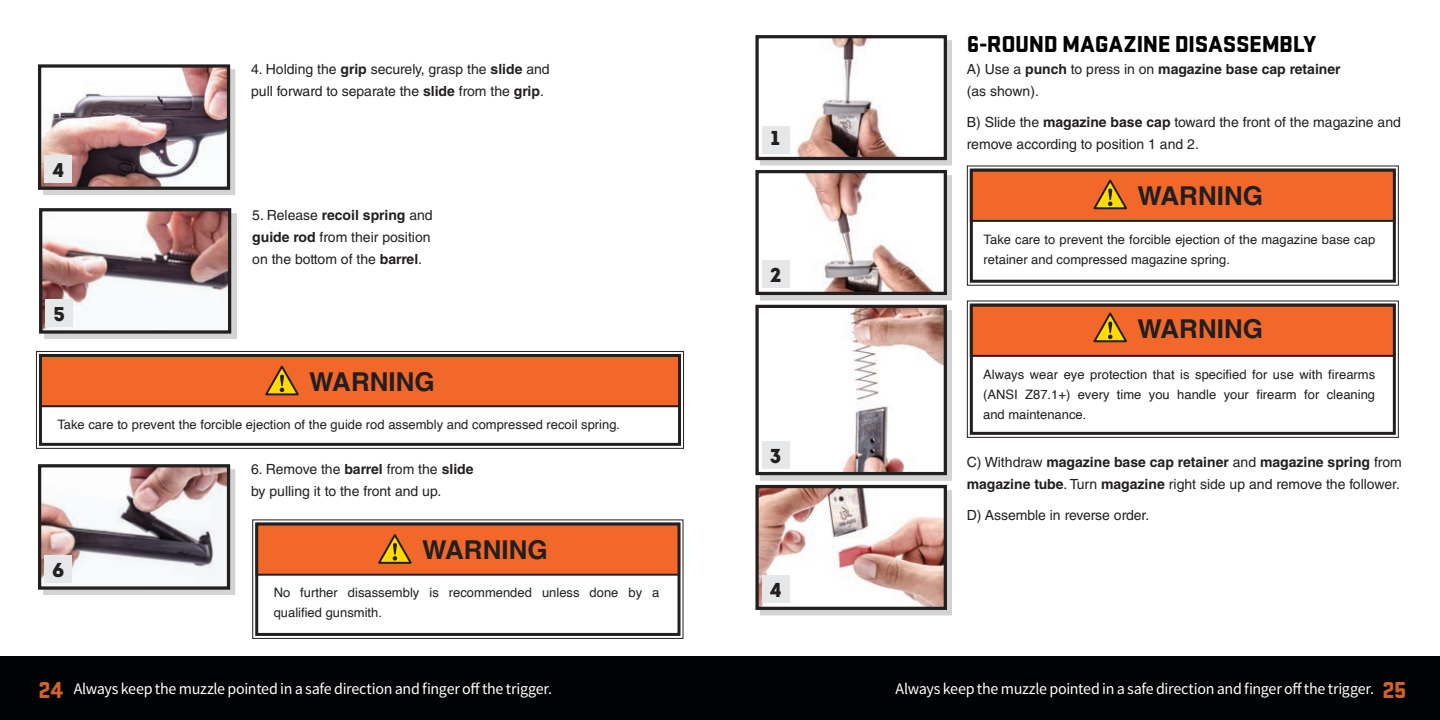
<style>
.page{position:relative;width:1440px;height:720px;background:#fff}
.page>*{position:absolute;margin:0;border:0;box-sizing:border-box;transform-origin:0 0}
.t1{font:700 26px "Helvetica LT Std";color:#231f20}
.t2{font:900 24px "Stratum 2";letter-spacing:-.02em;color:#010203}
.t3{font:20.2px "Intro";color:#231f20}
.t4{font:20px "Intro";color:#231f20}
.t5{font:16px "Source Sans Pro";letter-spacing:-.02em;color:#fff}
.t6{font:14px/22px "Helvetica LT Std";color:#231f20}
.t7{font:700 14px/22px "Helvetica LT Std";color:#231f20}
.t8{font:13px/20px "Helvetica";color:#231f20}
.s1{font-weight:700}
.s2{font-weight:400}
.s3{font-family:"Stratum 2";font-weight:900;font-size:24px;color:#d26027}
</style>
<div class="page">
<div style="left:0;top:657px;width:1440px;height:63px;background:#010203"></div>
<div style="left:43px;top:69px;width:192px;height:126px;background:#231f20;opacity:.2"></div>
<img style="left:42px;top:68px;width:184px;height:118px">
<div style="left:38px;top:64px;width:192px;height:126px;border:3px solid #231f20"></div>
<div style="left:44px;top:155px;width:28px;height:28px;background:#e6e7e9"></div>
<div style="left:44px;top:213px;width:192px;height:126px;background:#231f20;opacity:.2"></div>
<img style="left:43px;top:212px;width:184px;height:118px">
<div style="left:39px;top:208px;width:192px;height:126px;border:3px solid #231f20"></div>
<div style="left:46px;top:299px;width:27px;height:28px;background:#e6e7e9"></div>
<div style="left:43px;top:469px;width:192px;height:126px;background:#231f20;opacity:.2"></div>
<img style="left:42px;top:468px;width:184px;height:118px">
<div style="left:38px;top:464px;width:192px;height:126px;border:3px solid #231f20"></div>
<div style="left:44px;top:555px;width:28px;height:28px;background:#e6e7e9"></div>
<svg style="left:36px;top:350px;width:648px;height:99px"></svg>
<div style="left:39px;top:354px;width:642px;height:92px;border:3px solid #231f20"></div>
<svg style="left:38px;top:354px;width:643px;height:54px;background:#db622b"></svg>
<div style="left:761px;top:40px;width:191px;height:125px;background:#231f20;opacity:.2"></div>
<div style="left:757px;top:37px;width:188px;height:122px;background:#fff"></div>
<img style="left:789px;top:39px;width:114px;height:117px">
<div style="left:755px;top:35px;width:192px;height:125px;border:3px solid #231f20"></div>
<div style="left:762px;top:126px;width:27px;height:27px;background:#e6e7e9"></div>
<div style="left:761px;top:175px;width:191px;height:125px;background:#d3d3d3"></div>
<div style="left:757px;top:172px;width:188px;height:121px;background:#fff"></div>
<img style="left:804px;top:174px;width:130px;height:117px">
<div style="left:755px;top:170px;width:192px;height:125px;border:3px solid #231f20"></div>
<div style="left:762px;top:261px;width:27px;height:27px;background:#e6e7e9"></div>
<div style="left:761px;top:310px;width:191px;height:171px;background:#231f20;opacity:.2"></div>
<div style="left:757px;top:306px;width:188px;height:168px;background:#fff"></div>
<img style="left:789px;top:309px;width:154px;height:162px">
<div style="left:755px;top:305px;width:192px;height:170px;border:3px solid #231f20"></div>
<div style="left:762px;top:441px;width:27px;height:28px;background:#e6e7e9"></div>
<div style="left:761px;top:490px;width:191px;height:125px;background:#d3d3d3"></div>
<img style="left:759px;top:489px;width:184px;height:117px">
<div style="left:755px;top:485px;width:192px;height:125px;border:3px solid #231f20"></div>
<div style="left:762px;top:576px;width:27px;height:27px;background:#e6e7e9"></div>
<svg style="left:966px;top:165px;width:433px;height:121px"></svg>
<div style="left:970px;top:169px;width:426px;height:114px;border:3px solid #231f20"></div>
<svg style="left:966px;top:300px;width:433px;height:138px"></svg>
<div style="left:970px;top:303px;width:426px;height:132px;border:3px solid #231f20"></div>
<svg style="left:969px;top:169px;width:427px;height:54px;background:#db632c"></svg>
<svg style="left:969px;top:303px;width:427px;height:55px;background:#da642e"></svg>
<svg style="left:252px;top:519px;width:432px;height:120px"></svg>
<div style="left:255px;top:522px;width:426px;height:114px;border:3px solid #231f20"></div>
<svg style="left:255px;top:522px;width:426px;height:55px;background:#da642f"></svg>
<h3 class="t4" style="left:52px;top:158px;width:13px">4</h3>
<h3 class="t4" style="left:54px;top:302px;width:13px">5</h3>
<p class="t6" style="left:251px;top:58px;width:300px">4. Holding the <span class="s1">grip</span> securely, grasp the <span class="s1">slide</span> and pull forward to separate the <span class="s1">slide</span> from the <span class="s1">grip</span>.</p>
<p class="t6" style="left:252px;top:204px;width:182px">5. Release <span class="s1">recoil spring</span> and <span class="s1">guide rod</span> from their position on the bottom of the <span class="s1">barrel</span>.</p>
<h1 class="t1" style="left:309px;top:366px;width:127px">WARNING</h1>
<p class="t8" style="left:57px;top:415px;width:564px">Take care to prevent the forcible ejection of the guide rod assembly and compressed recoil spring.</p>
<p class="t6" style="left:251px;top:458px;width:224px">6. Remove the <span class="s1">barrel</span> from the <span class="s1">slide </span>by pulling it to the front and up.</p>
<h3 class="t4" style="left:52px;top:558px;width:14px">6</h3>
<h1 class="t1" style="left:422px;top:534px;width:127px">WARNING</h1>
<p class="t8" style="left:274px;top:583px;width:387px">No further disassembly is recommended unless done by a qualified gunsmith.</p>
<h3 class="t3" style="left:771px;top:126px;width:10px">1</h3>
<h3 class="t3" style="left:770px;top:263px;width:13px">2</h3>
<h3 class="t3" style="left:770px;top:444px;width:13px">3</h3>
<h3 class="t3" style="left:770px;top:578px;width:13px">4</h3>
<h2 class="t2" style="left:967px;top:27px;width:351px">6-ROUND MAGAZINE DISASSEMBLY</h2>
<p class="t7" style="left:967px;top:58px;width:375px"><span class="s2">A) Use a</span> punch <span class="s2">to press in on</span> magazine base cap retainer <span class="s2">(as shown).</span></p>
<p class="t6" style="left:967px;top:112px;width:436px">B) Slide the <span class="s1">magazine base cap</span> toward the front of the magazine and</p>
<p class="t6" style="left:967px;top:134px;width:234px">remove according to position 1 and 2.</p>
<h1 class="t1" style="left:1138px;top:180px;width:127px">WARNING</h1>
<p class="t8" style="left:984px;top:229px;width:393px">Take care to prevent the forcible ejection of the magazine base cap retainer and compressed magazine spring.</p>
<h1 class="t1" style="left:1138px;top:313px;width:127px">WARNING</h1>
<p class="t8" style="left:983px;top:364px;width:394px;text-align:justify">Always wear eye protection that is specified for use with firearms (ANSI Z87.1+) every time you handle your firearm for cleaning and maintenance.</p>
<p class="t7" style="left:967px;top:451px;width:436px"><span class="s2">C) Withdraw</span> magazine base cap retainer <span class="s2">and</span> magazine spring <span class="s2">from </span>magazine tube<span class="s2">. Turn</span> magazine <span class="s2">right side up and remove the follower.</span></p>
<p class="t6" style="left:967px;top:504px;width:184px">D) Assemble in reverse order.</p>
<p class="t5" style="left:38px;top:678px;width:515px"><span class="s3">24</span> Always keep the muzzle pointed in a safe direction and finger off the trigger.</p>
<p class="t5" style="left:896px;top:678px;width:512px">Always keep the muzzle pointed in a safe direction and finger off the trigger. <span class="s3">25</span></p>
</div>
